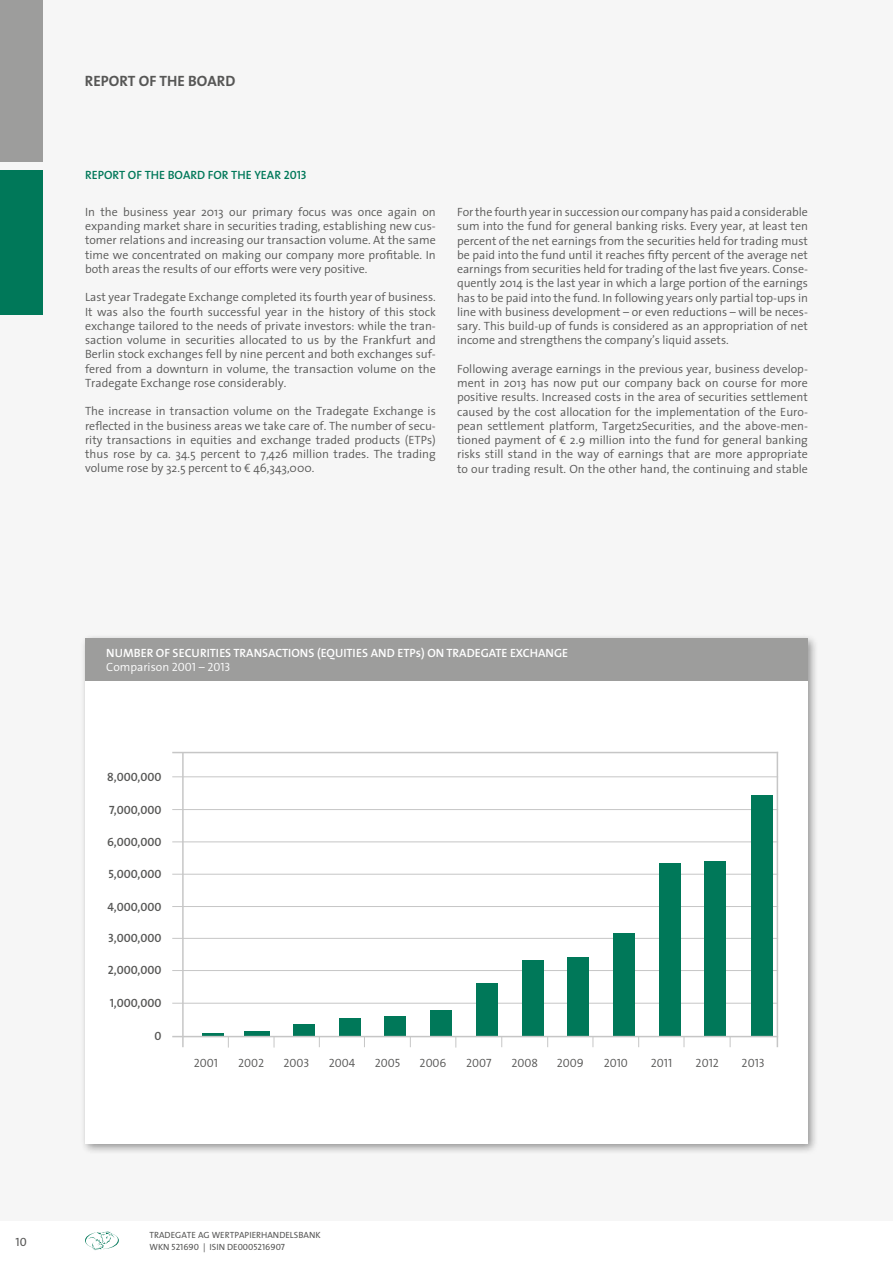
<style>
.page{position:relative;width:893px;height:1263px;background:#fff}
.page>*{position:absolute;margin:0;border:0;box-sizing:border-box;transform-origin:0 0}
.t1{font:700 15px "The Sans";color:#575756}
.t2{font:300 12px/14.2px "The Sans";color:#575756;text-align:justify}
.t3{font:12px "The Sans Semi Bold Caps";color:#575756}
.t4{font:12px "The Sans Semi Bold Caps";color:#fff}
.t5{font:12px "The Sans Semi Light Caps";color:#575756}
.t6{font:600 12px "The Sans";color:#007859}
.t7{font:300 12px "The Sans";color:#fff}
.t8{font:12px "The Sans Caps";color:#575756}
.t9{font:9px "The Sans";color:#575756}
.t10{font:9px "The Sans Caps";color:#575756}
.s1{font-family:"The Sans Semi Bold Caps";font-weight:400}
.s2{font-family:"The Sans Semi Light Caps";font-weight:400}
.s3{font-family:"The Sans"}
</style>
<div class="page">
<div style="left:0;top:0;width:893px;height:1220px;background:#f6f6f6"></div>
<div style="left:0;top:0;width:43px;height:162px;background:#9d9d9c"></div>
<svg style="left:85px;top:1231px;width:34px;height:19px"></svg>
<div style="left:0;top:170px;width:43px;height:145px;background:#007859"></div>
<div style="left:80px;top:633px;width:739px;height:522px;background:#000;opacity:.4"></div>
<div style="left:85px;top:638px;width:723px;height:506px;background:#fff"></div>
<div style="left:85px;top:638px;width:723px;height:43px;background:#9d9d9c"></div>
<hr style="left:777px;top:752px;width:1px;height:295px;background:#c6c6c6">
<hr style="left:172px;top:906px;width:606px;height:1px;background:#c6c6c6">
<hr style="left:172px;top:874px;width:606px;height:1px;background:#c6c6c6">
<hr style="left:172px;top:841px;width:606px;height:1px;background:#c6c6c6">
<hr style="left:172px;top:809px;width:606px;height:1px;background:#c6c6c6">
<hr style="left:172px;top:776px;width:606px;height:1px;background:#c6c6c6">
<hr style="left:172px;top:752px;width:606px;height:1px;background:#c6c6c6">
<hr style="left:172px;top:938px;width:606px;height:1px;background:#c6c6c6">
<hr style="left:172px;top:970px;width:606px;height:1px;background:#c6c6c6">
<hr style="left:172px;top:1003px;width:605px;height:1px;background:#c6c6c6">
<hr style="left:182px;top:752px;width:2px;height:295px;background:#c6c6c6">
<hr style="left:203px;top:1033px;width:21px;height:3px;background:#007859">
<svg style="left:244px;top:1031px;width:26px;height:5px"></svg>
<svg style="left:294px;top:1024px;width:26px;height:23px"></svg>
<div style="left:339px;top:1018px;width:22px;height:19px;background:#007859"></div>
<div style="left:385px;top:1016px;width:21px;height:21px;background:#007859"></div>
<div style="left:430px;top:1010px;width:22px;height:27px;background:#007859"></div>
<div style="left:476px;top:983px;width:21px;height:54px;background:#007859"></div>
<div style="left:522px;top:960px;width:21px;height:77px;background:#007859"></div>
<div style="left:567px;top:957px;width:22px;height:80px;background:#007859"></div>
<div style="left:613px;top:933px;width:21px;height:104px;background:#007859"></div>
<div style="left:659px;top:863px;width:21px;height:174px;background:#007859"></div>
<div style="left:705px;top:861px;width:21px;height:176px;background:#007859"></div>
<div style="left:751px;top:795px;width:21px;height:242px;background:#007859"></div>
<hr style="left:172px;top:1036px;width:606px;height:1px;background:#c6c6c6">
<p class="t1" style="left:85px;top:69px;width:152px">REPORT OF THE BOARD</p>
<p class="t6" style="left:85px;top:165px;width:223px">REPORT OF THE BOARD FOR THE YEAR <span class="s1">2013</span></p>
<p class="t2" style="left:85px;top:204px;width:352px">In the business year 2013 our primary focus was once again on expanding market share in securities trading, establishing new cus&shy;tomer relations and increasing our transaction volume. At the same time we concentrated on making our company more profitable. In both areas the results of our efforts were very positive.</p>
<p class="t2" style="left:85px;top:290px;width:352px">Last year Tradegate Exchange completed its fourth year of business.<br>It was also the fourth successful year in the history of this stock exchange tailored to the needs of private investors: while the tran&shy;saction volume in securities allocated to us by the Frankfurt and Berlin stock exchanges fell by nine percent and both exchanges suf&shy;fered from a downturn in volume, the transaction volume on the Tradegate Exchange rose considerably.</p>
<p class="t2" style="left:85px;top:404px;width:352px">The increase in transaction volume on the Tradegate Exchange is reflected in the business areas we take care of. The number of secu&shy;rity transactions in equities and exchange traded products (ETPs) thus rose by ca. 34.5 percent to 7,426 million trades. The trading volume rose by 32.5 percent to € 46,343,000.</p>
<p class="t2" style="left:457px;top:204px;width:352px">For the fourth year in succession our company has paid a considerable sum into the fund for general banking risks. Every year, at least ten percent of the net earnings from the securities held for trading must be paid into the fund until it reaches fifty percent of the average net earnings from securities held for trading of the last five years. Conse&shy;quently 2014 is the last year in which a large portion of the earnings has to be paid into the fund. In following years only partial top-ups in line with business development – or even reductions – will be neces&shy;sary. This build-up of funds is considered as an appropriation of net income and strengthens the company’s liquid assets.</p>
<p class="t2" style="left:457px;top:361px;width:352px">Following average earnings in the previous year, business develop&shy;ment in 2013 has now put our company back on course for more positive results. Increased costs in the area of securities settlement caused by the cost allocation for the implementation of the Euro&shy;pean settlement platform, Target2Securities, and the above-men&shy;tioned payment of € 2.9 million into the fund for general banking risks still stand in the way of earnings that are more appropriate to our trading result. On the other hand, the continuing and stable</p>
<p class="t8" style="left:16px;top:1232px;width:13px">10</p>
<p class="t4" style="left:106px;top:643px;width:463px">NUMBER OF SECURITIES TRANSACTIONS (EQUITIES AND ETPs) ON TRADEGATE EXCHANGE</p>
<p class="t7" style="left:106px;top:657px;width:126px">Comparison <span class="s2">2001 – 2013</span></p>
<p class="t3" style="left:107px;top:767px;width:56px">8,000,000</p>
<p class="t3" style="left:109px;top:800px;width:54px">7,000,000</p>
<p class="t3" style="left:107px;top:832px;width:56px">6,000,000</p>
<p class="t3" style="left:109px;top:864px;width:55px">5,000,000</p>
<p class="t3" style="left:107px;top:896px;width:56px">4,000,000</p>
<p class="t3" style="left:108px;top:928px;width:55px">3,000,000</p>
<p class="t3" style="left:108px;top:960px;width:55px">2,000,000</p>
<p class="t3" style="left:110px;top:993px;width:53px">1,000,000</p>
<p class="t3" style="left:154px;top:1026px;width:9px">0</p>
<p class="t5" style="left:194px;top:1052px;width:26px">2001</p>
<p class="t5" style="left:238px;top:1052px;width:28px">2002</p>
<p class="t5" style="left:284px;top:1052px;width:28px">2003</p>
<p class="t5" style="left:329px;top:1052px;width:28px">2004</p>
<p class="t5" style="left:375px;top:1052px;width:27px">2005</p>
<p class="t5" style="left:420px;top:1052px;width:28px">2006</p>
<p class="t5" style="left:466px;top:1052px;width:27px">2007</p>
<p class="t5" style="left:511px;top:1052px;width:28px">2008</p>
<p class="t5" style="left:557px;top:1052px;width:28px">2009</p>
<p class="t5" style="left:604px;top:1052px;width:26px">2010</p>
<p class="t5" style="left:651px;top:1052px;width:23px">2011</p>
<p class="t5" style="left:696px;top:1052px;width:25px">2012</p>
<p class="t5" style="left:742px;top:1052px;width:25px">2013</p>
<p class="t9" style="left:149px;top:1227px;width:173px">TRADEGATE AG WERTPAPIERHANDELSBANK</p>
<p class="t10" style="left:149px;top:1239px;width:137px"><span class="s3">WKN</span> 521690 <span class="s3">| ISIN DE</span>0005216907</p>
</div>
